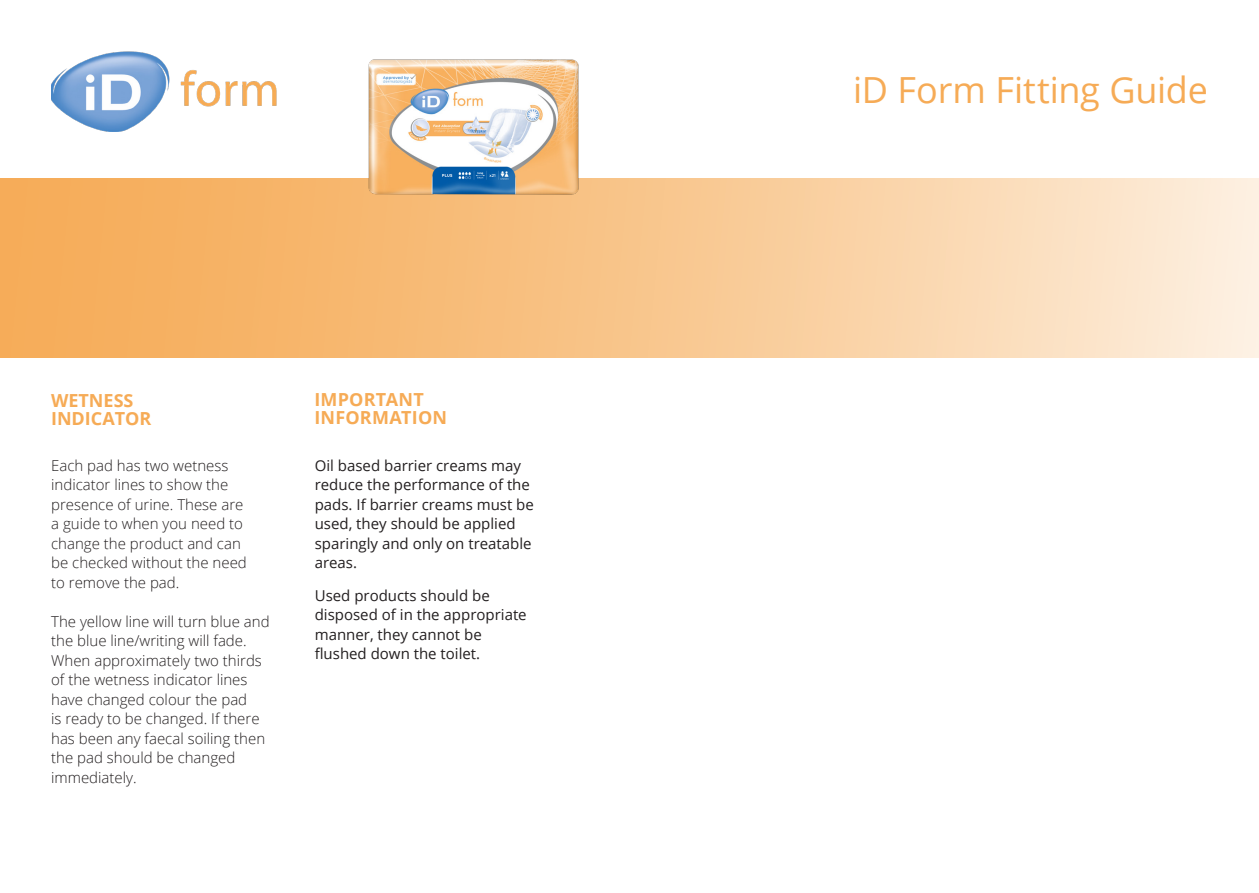
<style>
.page{position:relative;width:1259px;height:893px;background:#fff}
.page>*{position:absolute;margin:0;border:0;box-sizing:border-box;transform-origin:0 0}
.Ontex_CS_Page_Title{font:36px "Open Sans";letter-spacing:-.005em;color:#f6ab56}
.Ontex_CS_Page_Title-2{font:700 18px/18px "Open Sans";letter-spacing:.01em;color:#f6ab56}
.Ontex_CS_Standfirst{font:700 18px/18px "Open Sans";color:#f6ab56}
.Body_text{font:300 15px/19.5px "Open Sans";color:#231f20}
.Sub_title{font:15px/19.5px "Open Sans";color:#231f20}
</style>
<div class="page">
<div style="left:0;top:179px;width:1259px;height:179px;background:linear-gradient(to right,#f5a54b,#fcebd7)"></div>
<img style="left:341px;top:59px;width:264px;height:199px">
<img style="left:51px;top:51px;width:226px;height:80px">
<p class="Ontex_CS_Standfirst" style="left:51px;top:391px;width:102px">WETNESS<br>INDICATOR</p>
<p class="Ontex_CS_Page_Title-2" style="left:314px;top:390px;width:134px">IMPORTANT<br>INFORMATION</p>
<p class="Sub_title" style="left:315px;top:455px;width:221px">Oil based barrier creams may reduce the performance of the pads. If barrier creams must be used, they should be applied sparingly and only on treatable areas.</p>
<p class="Sub_title" style="left:315px;top:585px;width:213px">Used products should be disposed of in the appropriate manner, they cannot be flushed down the toilet.</p>
<p class="Body_text" style="left:51px;top:455px;width:197px">Each pad has two wetness indicator lines to show the presence of urine. These are a guide to when you need to change the product and can be checked without the need to remove the pad.</p>
<p class="Body_text" style="left:51px;top:611px;width:220px">The yellow line will turn blue and the blue line/writing will fade.<br>When approximately two thirds of the wetness indicator lines have changed colour the pad<br>is ready to be changed. If there has been any faecal soiling then the pad should be changed immediately.</p>
<p class="Ontex_CS_Page_Title" style="left:853px;top:65px;width:356px">iD Form Fitting Guide</p>
</div>
